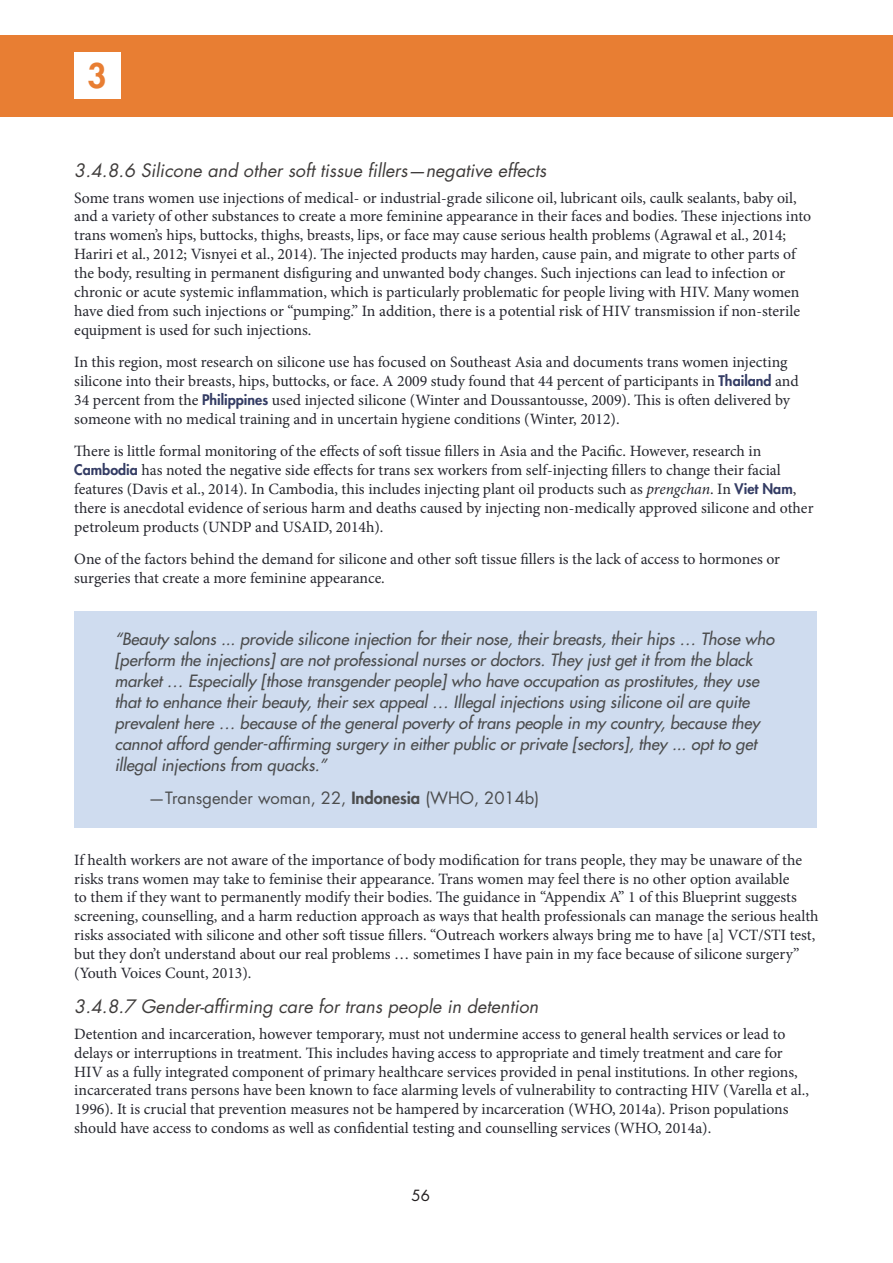
<style>
.page{position:relative;width:893px;height:1263px;background:#fff}
.page>*{position:absolute;margin:0;border:0;box-sizing:border-box;transform-origin:0 0}
.t1{font:800 33px "Futura Std";color:#e87e33}
.Heading_3{font:italic 18px "Futura Std";color:#3f3c3b}
.Callout_Text__more_s{font:italic 500 16.5px/21px "Futura Std";color:#4b4c4d}
.Callout_Text__more_s-2{font:16.5px "Futura Std";color:#4b4c4d}
.Body{font:15.75px/18.9px "Minion Pro";color:#26272f}
.t2{font:15px "Futura Std";color:#231f20}
.s1{font-family:"Futura Std";font-weight:800;font-size:14.25px;color:#343c64}
.s2{font-style:italic}
.s3{font-weight:800}
</style>
<div class="page">
<div style="left:0;top:35px;width:893px;height:81px;background:#e87e33"></div>
<div style="left:74px;top:53px;width:46px;height:46px;background:#fff"></div>
<div style="left:74px;top:611px;width:743px;height:216px;background:#cfdcef"></div>
<h1 class="t1" style="left:88px;top:55px;width:21px">3</h1>
<p class="Heading_3" style="left:74px;top:159px;width:474px">3.4.8.6 Silicone and other soft tissue fillers—negative effects</p>
<p class="Body" style="left:74px;top:188px;width:738px">Some trans women use injections of medical- or industrial-grade silicone oil, lubricant oils, caulk sealants, baby oil, and a variety of other substances to create a more feminine appearance in their faces and bodies. These injections into trans women’s hips, buttocks, thighs, breasts, lips, or face may cause serious health problems (Agrawal et al., 2014; Hariri et al., 2012; Visnyei et al., 2014). The injected products may harden, cause pain, and migrate to other parts of the body, resulting in permanent disfiguring and unwanted body changes. Such injections can lead to infection or chronic or acute systemic inflammation, which is particularly problematic for people living with HIV. Many women have died from such injections or “pumping.” In addition, there is a potential risk of HIV transmission if non-sterile equipment is used for such injections.</p>
<p class="Body" style="left:74px;top:353px;width:726px">In this region, most research on silicone use has focused on Southeast Asia and documents trans women injecting silicone into their breasts, hips, buttocks, or face. A 2009 study found that 44 percent of participants in <span class="s1">Thailand</span> and 34 percent from the <span class="s1">Philippines</span> used injected silicone (Winter and Doussantousse, 2009). This is often delivered by someone with no medical training and in uncertain hygiene conditions (Winter, 2012).</p>
<p class="Body" style="left:74px;top:442px;width:741px">There is little formal monitoring of the effects of soft tissue fillers in Asia and the Pacific. However, research in <span class="s1">Cambodia</span> has noted the negative side effects for trans sex workers from self-injecting fillers to change their facial features (Davis et al., 2014). In Cambodia, this includes injecting plant oil products such as <span class="s2">prengchan</span>. In <span class="s1">Viet Nam</span>, there is anecdotal evidence of serious harm and deaths caused by injecting non-medically approved silicone and other petroleum products (UNDP and USAID, 2014h).</p>
<p class="Body" style="left:74px;top:550px;width:707px">One of the factors behind the demand for silicone and other soft tissue fillers is the lack of access to hormones or surgeries that create a more feminine appearance.</p>
<p class="Callout_Text__more_s" style="left:115px;top:629px;width:661px">“Beauty salons ... provide silicone injection for their nose, their breasts, their hips … Those who [perform the injections] are not professional nurses or doctors. They just get it from the black market … Especially [those transgender people] who have occupation as prostitutes, they use that to enhance their beauty, their sex appeal … Illegal injections using silicone oil are quite prevalent here … because of the general poverty of trans people in my country, because they cannot afford gender-affirming surgery in either public or private [sectors], they ... opt to get illegal injections from quacks.”</p>
<p class="Callout_Text__more_s-2" style="left:148px;top:788px;width:392px">—Transgender woman, 22, <span class="s3">Indonesia</span> (WHO, 2014b)</p>
<p class="Body" style="left:74px;top:850px;width:746px">If health workers are not aware of the importance of body modification for trans people, they may be unaware of the risks trans women may take to feminise their appearance. Trans women may feel there is no other option available<br>to them if they want to permanently modify their bodies. The guidance in “Appendix A” 1 of this Blueprint suggests screening, counselling, and a harm reduction approach as ways that health professionals can manage the serious health risks associated with silicone and other soft tissue fillers. “Outreach workers always bring me to have [a] VCT/STI test, but they don’t understand about our real problems … sometimes I have pain in my face because of silicone surgery” (Youth Voices Count, 2013).</p>
<p class="Heading_3" style="left:74px;top:995px;width:466px">3.4.8.7 Gender-affirming care for trans people in detention</p>
<p class="Body" style="left:74px;top:1024px;width:736px">Detention and incarceration, however temporary, must not undermine access to general health services or lead to delays or interruptions in treatment. This includes having access to appropriate and timely treatment and care for HIV as a fully integrated component of primary healthcare services provided in penal institutions. In other regions, incarcerated trans persons have been known to face alarming levels of vulnerability to contracting HIV (Varella et al., 1996). It is crucial that prevention measures not be hampered by incarceration (WHO, 2014a). Prison populations should have access to condoms as well as confidential testing and counselling services (WHO, 2014a).</p>
<p class="t2" style="left:411px;top:1186px;width:20px">56</p>
</div>
